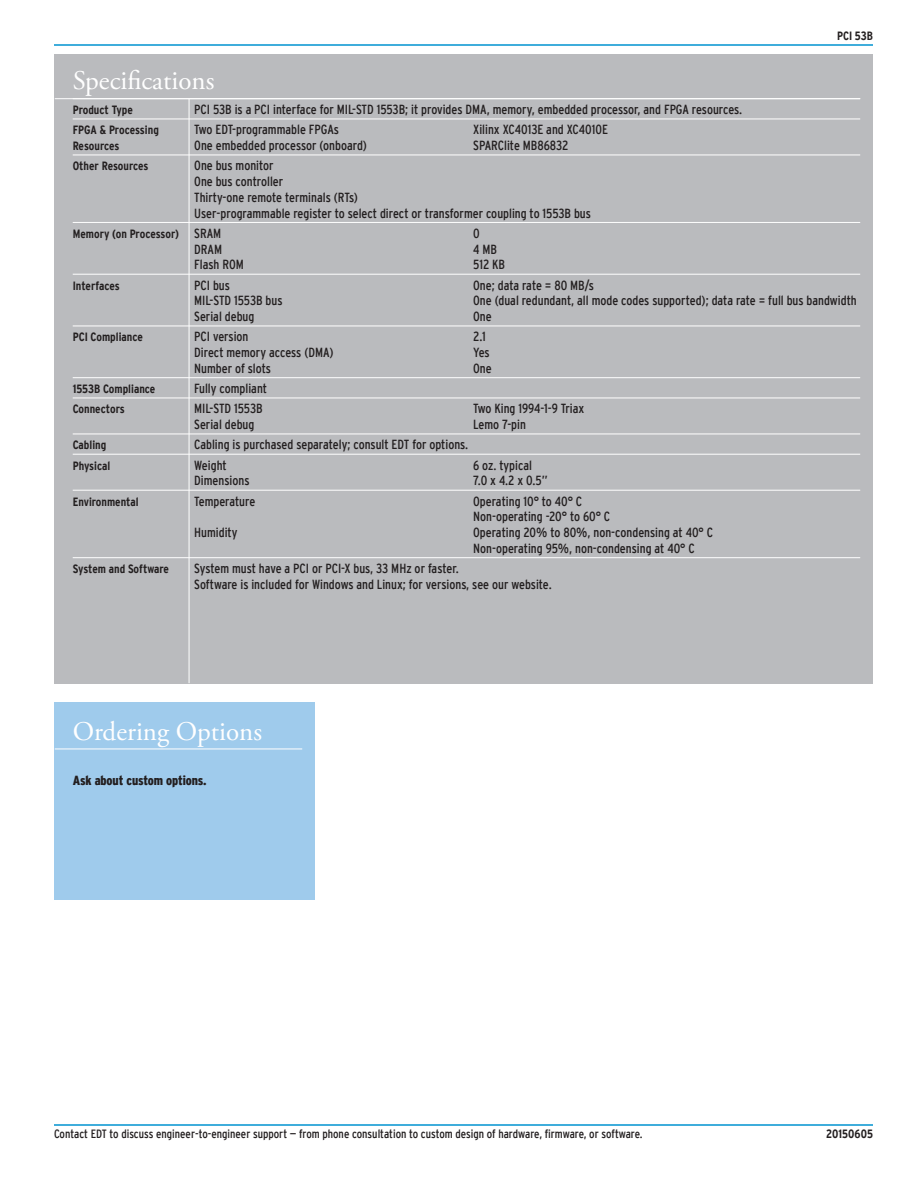
<style>
.page{position:relative;width:918px;height:1188px;background:#fff}
.page>*{position:absolute;margin:0;border:0;box-sizing:border-box;transform-origin:0 0}
.Hd_-_White{font:27px "Adobe Garamond Pro";color:#fff}
.Bo_-_Specs{font:condensed 13.2px/15.8px "Interstate";color:#231f20}
.Bo_-_Options_Addre{font:900 condensed 13.2px "Interstate";letter-spacing:-.01em;color:#231f20}
.Subhd_-_Specs_Contac{font:700 condensed 12px/15.8px "Interstate";color:#231f20}
.t1{font:condensed 12px "Interstate";color:#231f20}
.Footer-Rt{font:700 condensed 12px "Interstate";color:#231f20}
</style>
<div class="page">
<hr style="left:54px;top:44px;width:819px;height:2px;background:#0093d0">
<hr style="left:54px;top:1124px;width:819px;height:2px;background:#0093d0">
<div style="left:54px;top:54px;width:819px;height:630px;background:#babbbe"></div>
<div style="left:54px;top:702px;width:261px;height:198px;background:#9fcbec"></div>
<hr style="left:55px;top:98px;width:805px;height:1px;background:#fff">
<hr style="left:73px;top:119px;width:787px;height:1px;background:#fff">
<hr style="left:73px;top:155px;width:787px;height:1px;background:#fff">
<hr style="left:73px;top:222px;width:787px;height:1px;background:#fff">
<hr style="left:73px;top:274px;width:787px;height:1px;background:#fff">
<hr style="left:73px;top:326px;width:787px;height:1px;background:#fff">
<hr style="left:73px;top:377px;width:787px;height:1px;background:#fff">
<hr style="left:73px;top:398px;width:787px;height:1px;background:#fff">
<hr style="left:73px;top:434px;width:787px;height:1px;background:#fff">
<hr style="left:73px;top:454px;width:787px;height:1px;background:#fff">
<hr style="left:73px;top:490px;width:787px;height:1px;background:#fff">
<hr style="left:73px;top:557px;width:787px;height:1px;background:#fff">
<hr style="left:55px;top:749px;width:247px;height:1px;background:#fff">
<hr style="left:189px;top:99px;width:1px;height:584px;background:#fff">
<p class="Footer-Rt" style="left:837px;top:29px;width:37px">PCI 53B</p>
<p class="Hd_-_White" style="left:73px;top:65px;width:143px">Specifications</p>
<p class="Subhd_-_Specs_Contac" style="left:73px;top:102px;width:62px">Product Type</p>
<p class="Subhd_-_Specs_Contac" style="left:73px;top:122px;width:88px">FPGA &amp; Processing<br>Resources</p>
<p class="Subhd_-_Specs_Contac" style="left:73px;top:158px;width:77px">Other Resources</p>
<p class="Bo_-_Specs" style="left:194px;top:101px;width:550px">PCI 53B is a PCI interface for MIL-STD 1553B; it provides DMA, memory, embedded processor, and FPGA resources.</p>
<p class="Bo_-_Specs" style="left:194px;top:122px;width:146px">Two EDT-programmable FPGAs</p>
<p class="Bo_-_Specs" style="left:473px;top:122px;width:136px">Xilinx XC4013E and XC4010E</p>
<p class="Bo_-_Specs" style="left:194px;top:137px;width:174px">One embedded processor (onboard)</p>
<p class="Bo_-_Specs" style="left:473px;top:137px;width:97px">SPARClite MB86832</p>
<p class="Bo_-_Specs" style="left:194px;top:158px;width:398px">One bus monitor<br>One bus controller<br>Thirty-one remote terminals (RTs)<br>User-programmable register to select direct or transformer coupling to 1553B bus</p>
<p class="Bo_-_Specs" style="left:194px;top:225px;width:29px">SRAM</p>
<p class="Bo_-_Specs" style="left:473px;top:225px;width:8px">0</p>
<p class="Bo_-_Specs" style="left:194px;top:241px;width:29px">DRAM</p>
<p class="Bo_-_Specs" style="left:473px;top:241px;width:25px">4 MB</p>
<p class="Bo_-_Specs" style="left:194px;top:257px;width:51px">Flash ROM</p>
<p class="Bo_-_Specs" style="left:473px;top:257px;width:33px">512 KB</p>
<p class="Bo_-_Specs" style="left:194px;top:277px;width:37px">PCI bus</p>
<p class="Bo_-_Specs" style="left:473px;top:277px;width:122px">One; data rate = 80 MB/s</p>
<p class="Bo_-_Specs" style="left:194px;top:293px;width:90px">MIL-STD 1553B bus</p>
<p class="Bo_-_Specs" style="left:473px;top:293px;width:385px">One (dual redundant, all mode codes supported); data rate = full bus bandwidth</p>
<p class="Bo_-_Specs" style="left:194px;top:308px;width:62px">Serial debug</p>
<p class="Bo_-_Specs" style="left:473px;top:308px;width:20px">One</p>
<p class="Bo_-_Specs" style="left:194px;top:329px;width:56px">PCI version</p>
<p class="Bo_-_Specs" style="left:473px;top:329px;width:14px">2.1</p>
<p class="Bo_-_Specs" style="left:194px;top:344px;width:141px">Direct memory access (DMA)</p>
<p class="Bo_-_Specs" style="left:473px;top:344px;width:18px">Yes</p>
<p class="Bo_-_Specs" style="left:194px;top:360px;width:78px">Number of slots</p>
<p class="Bo_-_Specs" style="left:473px;top:360px;width:20px">One</p>
<p class="Bo_-_Specs" style="left:194px;top:380px;width:74px">Fully compliant</p>
<p class="Bo_-_Specs" style="left:194px;top:401px;width:70px">MIL-STD 1553B</p>
<p class="Bo_-_Specs" style="left:473px;top:401px;width:113px">Two King 1994-1-9 Triax</p>
<p class="Bo_-_Specs" style="left:194px;top:416px;width:62px">Serial debug</p>
<p class="Bo_-_Specs" style="left:473px;top:416px;width:54px">Lemo 7-pin</p>
<p class="Bo_-_Specs" style="left:194px;top:437px;width:276px">Cabling is purchased separately; consult EDT for options.</p>
<p class="Bo_-_Specs" style="left:194px;top:457px;width:34px">Weight</p>
<p class="Bo_-_Specs" style="left:473px;top:457px;width:60px">6 oz. typical</p>
<p class="Bo_-_Specs" style="left:194px;top:473px;width:57px">Dimensions</p>
<p class="Bo_-_Specs" style="left:473px;top:473px;width:76px">7.0 x 4.2 x 0.5”</p>
<p class="Bo_-_Specs" style="left:194px;top:493px;width:63px">Temperature</p>
<p class="Bo_-_Specs" style="left:473px;top:493px;width:139px">Operating 10° to 40° C<br>Non-operating -20° to 60° C</p>
<p class="Bo_-_Specs" style="left:194px;top:524px;width:45px">Humidity</p>
<p class="Bo_-_Specs" style="left:473px;top:524px;width:241px">Operating 20% to 80%, non-condensing at 40° C<br>Non-operating 95%, non-condensing at 40° C</p>
<p class="Bo_-_Specs" style="left:194px;top:560px;width:359px">System must have a PCI or PCI-X bus, 33 MHz or faster.<br>Software is included for Windows and Linux; for versions, see our website.</p>
<p class="Subhd_-_Specs_Contac" style="left:73px;top:226px;width:108px">Memory (on Processor)</p>
<p class="Subhd_-_Specs_Contac" style="left:73px;top:277px;width:49px">Interfaces</p>
<p class="Subhd_-_Specs_Contac" style="left:73px;top:329px;width:72px">PCI Compliance</p>
<p class="Subhd_-_Specs_Contac" style="left:73px;top:381px;width:84px">1553B Compliance</p>
<p class="Subhd_-_Specs_Contac" style="left:73px;top:401px;width:54px">Connectors</p>
<p class="Subhd_-_Specs_Contac" style="left:73px;top:437px;width:35px">Cabling</p>
<p class="Subhd_-_Specs_Contac" style="left:73px;top:457px;width:39px">Physical</p>
<p class="Subhd_-_Specs_Contac" style="left:73px;top:493px;width:68px">Environmental</p>
<p class="Subhd_-_Specs_Contac" style="left:73px;top:561px;width:98px">System and Software</p>
<p class="Hd_-_White" style="left:73px;top:715px;width:191px">Ordering Options</p>
<p class="Bo_-_Options_Addre" style="left:73px;top:773px;width:135px">Ask about custom options.</p>
<p class="t1" style="left:54px;top:1127px;width:590px">Contact EDT to discuss engineer-to-engineer support — from phone consultation to custom design of hardware, firmware, or software.</p>
<p class="Footer-Rt" style="left:826px;top:1127px;width:48px">20150605</p>
</div>
